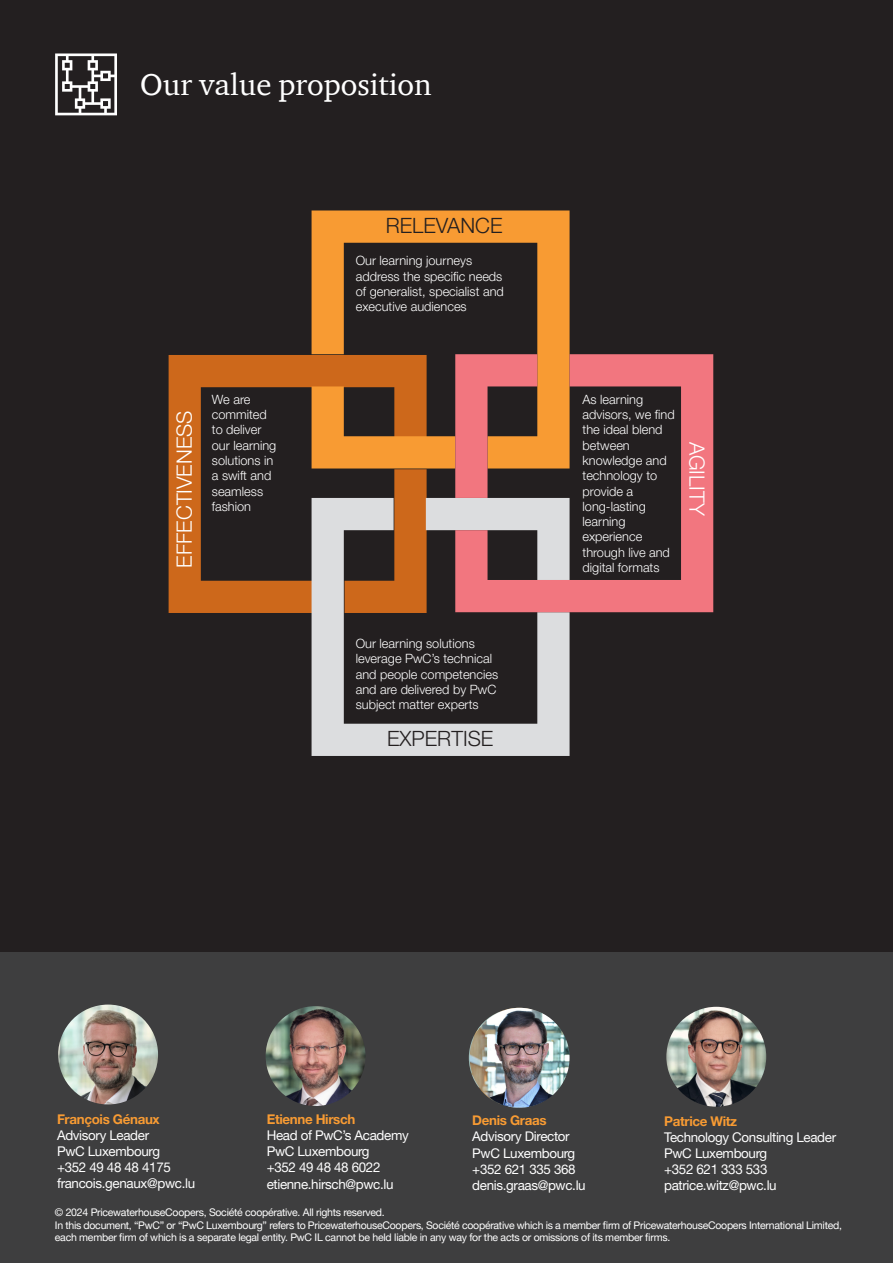
<style>
.page{position:relative;width:893px;height:1263px;background:#fff}
.page>*{position:absolute;margin:0;border:0;box-sizing:border-box;transform-origin:0 0}
.t1{font:30.9px "ITC Charter Com";color:#fff}
.t2{font:300 21px "Helvetica Neue LT Pro";color:#fff}
.t3{font:300 21px "Helvetica Neue LT Pro";color:#231f20}
.t4{font:13.35px/16px "Helvetica Neue LT Pro";letter-spacing:-.025em;color:#fff}
.t5{font:13.35px "Helvetica Neue LT Std";letter-spacing:-.025em;color:#fff}
.t6{font:700 13.35px "Helvetica Neue LT Pro";letter-spacing:-.025em;color:#f89b33}
.t7{font:700 13.35px "Helvetica Neue LT Std";letter-spacing:-.025em;color:#f89b33}
.t8{font:300 12.75px/15.3px "Helvetica Neue LT Pro";color:#fff}
.t9{font:10.5px "Helvetica Neue LT Pro";letter-spacing:-.025em;color:#fff}
</style>
<div class="page">
<div style="left:0;top:945px;width:893px;height:318px;background:#3e3e3f"></div>
<div style="left:0;top:0;width:893px;height:951px;background:#231f20"></div>
<svg style="left:55px;top:53px;width:62px;height:62px"></svg>
<svg style="left:169px;top:355px;width:258px;height:258px"></svg>
<svg style="left:312px;top:210px;width:258px;height:258px"></svg>
<svg style="left:312px;top:498px;width:258px;height:258px"></svg>
<svg style="left:455px;top:354px;width:258px;height:258px"></svg>
<img style="left:58px;top:1004px;width:100px;height:100px;border-radius:50px">
<img style="left:266px;top:1006px;width:99px;height:100px;border-radius:50px">
<img style="left:470px;top:1008px;width:100px;height:100px;border-radius:50px">
<img style="left:666px;top:1007px;width:100px;height:100px;border-radius:50px">
<p class="t1" style="left:140px;top:65px;width:293px">Our value proposition</p>
<p class="t3" style="left:386px;top:212px;width:118px">RELEVANCE</p>
<p class="t2" style="left:171px;top:567px;width:159px;rotate:-90deg">EFFECTIVENESS</p>
<p class="t8" style="left:212px;top:391px;width:40px">We are</p>
<p class="t8" style="left:212px;top:407px;width:57px">commited</p>
<p class="t8" style="left:212px;top:422px;width:51px">to deliver</p>
<p class="t8" style="left:212px;top:437px;width:66px">our learning</p>
<p class="t8" style="left:212px;top:452px;width:63px">solutions in</p>
<p class="t8" style="left:212px;top:468px;width:61px">a swift and</p>
<p class="t8" style="left:212px;top:483px;width:53px">seamless</p>
<p class="t8" style="left:212px;top:498px;width:41px">fashion</p>
<p class="t8" style="left:356px;top:253px;width:150px">Our learning journeys address the specific needs of generalist, specialist and executive audiences</p>
<p class="t8" style="left:356px;top:636px;width:144px">Our learning solutions leverage PwC’s technical and people competencies and are delivered by PwC subject matter experts</p>
<p class="t3" style="left:387px;top:726px;width:108px">EXPERTISE</p>
<p class="t8" style="left:583px;top:391px;width:62px">As learning</p>
<p class="t8" style="left:583px;top:407px;width:94px">advisors, we find</p>
<p class="t8" style="left:583px;top:422px;width:82px">the ideal blend</p>
<p class="t8" style="left:583px;top:437px;width:49px">between</p>
<p class="t8" style="left:583px;top:452px;width:86px">knowledge and</p>
<p class="t8" style="left:583px;top:468px;width:76px">technology to</p>
<p class="t8" style="left:583px;top:483px;width:52px">provide a</p>
<p class="t8" style="left:583px;top:498px;width:65px">long-lasting</p>
<p class="t8" style="left:583px;top:514px;width:44px">learning</p>
<p class="t8" style="left:583px;top:529px;width:61px">experience</p>
<p class="t8" style="left:583px;top:544px;width:89px">through live and</p>
<p class="t8" style="left:583px;top:560px;width:78px">digital formats</p>
<p class="t2" style="left:710px;top:441px;width:76px;rotate:90deg">AGILITY</p>
<p class="t6" style="left:57px;top:1110px;width:104px">François Génaux</p>
<p class="t4" style="left:57px;top:1126px;width:104px">Advisory Leader<br>PwC Luxembourg</p>
<p class="t4" style="left:57px;top:1159px;width:115px">+352 49 48 48 4175</p>
<p class="t4" style="left:57px;top:1175px;width:140px">francois.genaux@pwc.lu</p>
<p class="t6" style="left:267px;top:1111px;width:90px">Etienne Hirsch</p>
<p class="t4" style="left:267px;top:1127px;width:144px">Head of PwC’s Academy</p>
<p class="t4" style="left:267px;top:1143px;width:104px">PwC Luxembourg</p>
<p class="t4" style="left:267px;top:1159px;width:115px">+352 49 48 48 6022</p>
<p class="t4" style="left:267px;top:1175px;width:128px">etienne.hirsch@pwc.lu</p>
<p class="t7" style="left:472px;top:1112px;width:76px">Denis Graas</p>
<p class="t5" style="left:472px;top:1129px;width:99px">Advisory Director</p>
<p class="t5" style="left:472px;top:1145px;width:104px">PwC Luxembourg</p>
<p class="t5" style="left:472px;top:1161px;width:105px">+352 621 335 368</p>
<p class="t5" style="left:472px;top:1177px;width:115px">denis.graas@pwc.lu</p>
<p class="t6" style="left:664px;top:1113px;width:75px">Patrice Witz</p>
<p class="t4" style="left:664px;top:1129px;width:173px">Technology Consulting Leader</p>
<p class="t4" style="left:664px;top:1145px;width:104px">PwC Luxembourg</p>
<p class="t4" style="left:664px;top:1161px;width:105px">+352 621 333 533</p>
<p class="t4" style="left:664px;top:1177px;width:114px">patrice.witz@pwc.lu</p>
<p class="t9" style="left:55px;top:1206px;width:331px">© 2024 PricewaterhouseCoopers, Société coopérative. All rights reserved.</p>
<p class="t9" style="left:55px;top:1219px;width:788px">In this document, “PwC” or “PwC Luxembourg” refers to PricewaterhouseCoopers, Société coopérative which is a member firm of PricewaterhouseCoopers International Limited,</p>
<p class="t9" style="left:55px;top:1231px;width:617px">each member firm of which is a separate legal entity. PwC IL cannot be held liable in any way for the acts or omissions of its member firms.</p>
</div>
